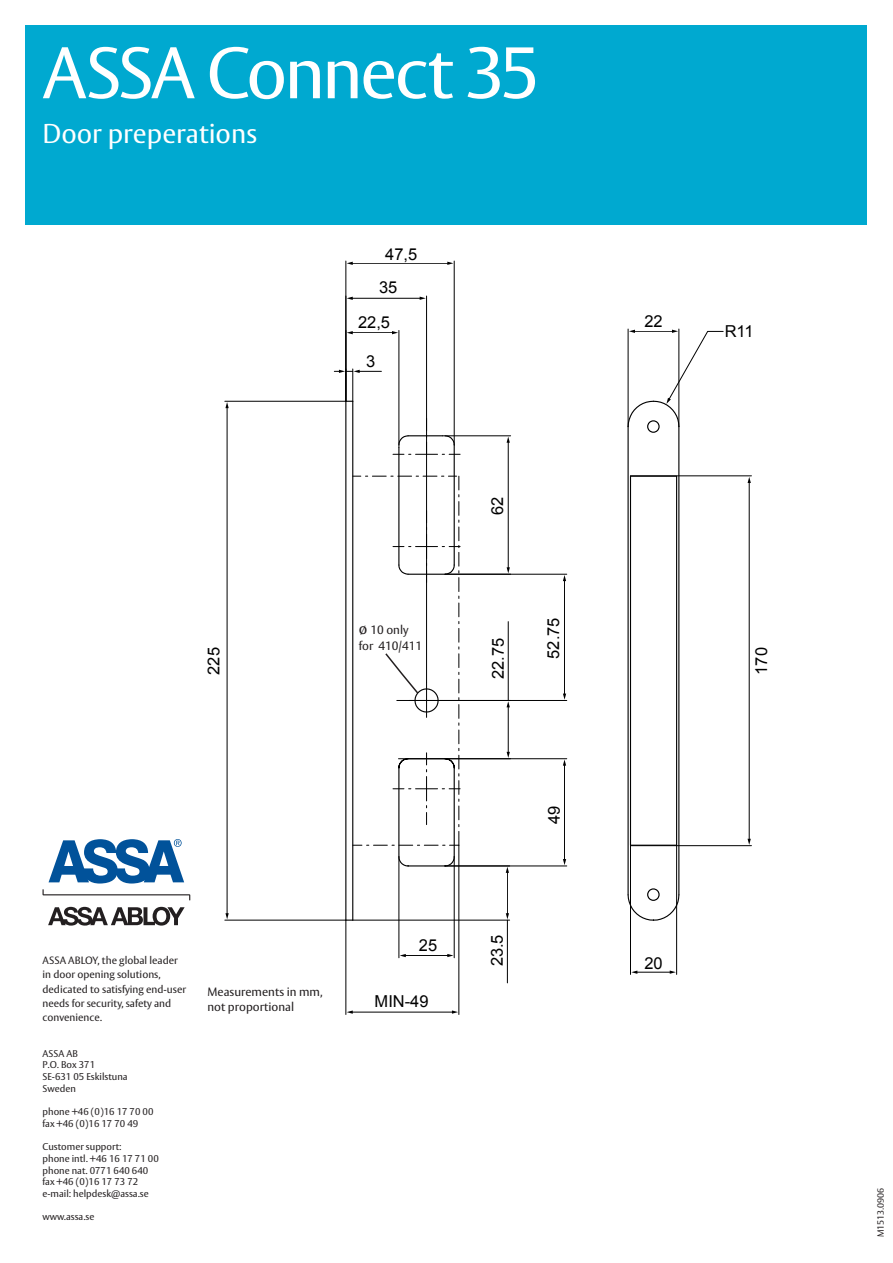
<style>
.page{position:relative;width:893px;height:1263px;background:#fff}
.page>*{position:absolute;margin:0;border:0;box-sizing:border-box;transform-origin:0 0}
.Huvudrubrik_framsida{font:72px "ASSA Vesta";letter-spacing:-.04em;color:#fff}
.Underrubrik_framsida{font:27px "ASSA Vesta";color:#fff}
.t1{font:16.5px "Arial";color:#000}
.Brödtext{font:12px/15.8px "ASSA Vesta";color:#231f20}
.t2{font:10.5px/14.2px "ASSA Vesta";color:#231f20}
.t3{font:9.75px "ASSA Vesta";color:#231f20}
.Brödtext-2{font:9px "ASSA Vesta";color:#231f20}
.s1{font-size:15px}
</style>
<div class="page">
<div style="left:26px;top:26px;width:841px;height:199px;background:#00a9d0"></div>
<svg style="left:43px;top:889px;width:147px;height:11px"></svg>
<svg style="left:48px;top:907px;width:137px;height:19px"></svg>
<svg style="left:49px;top:839px;width:135px;height:44px"></svg>
<hr style="left:346px;top:261px;width:1px;height:140px;background:#000">
<hr style="left:454px;top:261px;width:1px;height:184px;background:#000">
<hr style="left:352px;top:263px;width:96px;height:1px;background:#000">
<svg style="left:447px;top:262px;width:6px;height:3px"></svg>
<svg style="left:347px;top:262px;width:6px;height:3px"></svg>
<hr style="left:426px;top:296px;width:1px;height:386px;background:#000">
<hr style="left:352px;top:298px;width:69px;height:1px;background:#000">
<svg style="left:420px;top:297px;width:6px;height:3px"></svg>
<svg style="left:347px;top:297px;width:6px;height:3px"></svg>
<hr style="left:399px;top:330px;width:1px;height:117px;background:#000">
<hr style="left:352px;top:332px;width:41px;height:1px;background:#000">
<svg style="left:392px;top:331px;width:6px;height:3px"></svg>
<svg style="left:347px;top:331px;width:6px;height:3px"></svg>
<hr style="left:346px;top:920px;width:1px;height:94px;background:#000">
<hr style="left:459px;top:845px;width:1px;height:169px;background:#000">
<hr style="left:352px;top:1012px;width:101px;height:1px;background:#000">
<svg style="left:452px;top:1010px;width:6px;height:4px"></svg>
<svg style="left:347px;top:1010px;width:6px;height:4px"></svg>
<hr style="left:352px;top:369px;width:1px;height:32px;background:#000">
<svg style="left:334px;top:370px;width:47px;height:3px"></svg>
<svg style="left:346px;top:919px;width:7px;height:2px"></svg>
<hr style="left:225px;top:401px;width:121px;height:1px;background:#000">
<hr style="left:225px;top:920px;width:121px;height:1px;background:#000">
<hr style="left:227px;top:407px;width:1px;height:507px;background:#000">
<svg style="left:225px;top:913px;width:4px;height:6px"></svg>
<svg style="left:225px;top:402px;width:4px;height:6px"></svg>
<hr style="left:345px;top:401px;width:1px;height:519px;background:#000">
<hr style="left:443px;top:435px;width:68px;height:1px;background:#000">
<hr style="left:508px;top:442px;width:1px;height:126px;background:#000">
<svg style="left:507px;top:437px;width:3px;height:6px"></svg>
<svg style="left:507px;top:567px;width:3px;height:6px"></svg>
<hr style="left:454px;top:445px;width:1px;height:120px;background:#000">
<hr style="left:398px;top:447px;width:1px;height:118px;background:#000">
<hr style="left:352px;top:401px;width:1px;height:519px;background:#000">
<hr style="left:445px;top:866px;width:122px;height:1px;background:#000">
<hr style="left:445px;top:758px;width:122px;height:1px;background:#000">
<hr style="left:564px;top:764px;width:1px;height:96px;background:#000">
<svg style="left:563px;top:759px;width:3px;height:7px"></svg>
<svg style="left:563px;top:859px;width:3px;height:6px"></svg>
<hr style="left:454px;top:768px;width:1px;height:89px;background:#000">
<hr style="left:398px;top:768px;width:1px;height:89px;background:#000">
<hr style="left:353px;top:920px;width:157px;height:1px;background:#000">
<hr style="left:507px;top:872px;width:1px;height:42px;background:#000">
<svg style="left:506px;top:913px;width:3px;height:6px"></svg>
<svg style="left:506px;top:867px;width:3px;height:6px"></svg>
<hr style="left:507px;top:920px;width:1px;height:63px;background:#000">
<hr style="left:454px;top:857px;width:1px;height:101px;background:#000">
<hr style="left:399px;top:857px;width:1px;height:101px;background:#000">
<hr style="left:405px;top:955px;width:43px;height:1px;background:#000">
<svg style="left:400px;top:954px;width:6px;height:3px"></svg>
<svg style="left:447px;top:954px;width:6px;height:3px"></svg>
<svg style="left:398px;top:855px;width:57px;height:12px"></svg>
<hr style="left:443px;top:700px;width:124px;height:1px;background:#000">
<hr style="left:445px;top:574px;width:122px;height:1px;background:#000">
<hr style="left:564px;top:580px;width:1px;height:115px;background:#000">
<svg style="left:563px;top:575px;width:3px;height:6px"></svg>
<svg style="left:563px;top:693px;width:3px;height:7px"></svg>
<hr style="left:508px;top:706px;width:1px;height:47px;background:#000">
<svg style="left:507px;top:701px;width:3px;height:6px"></svg>
<svg style="left:507px;top:752px;width:3px;height:6px"></svg>
<hr style="left:508px;top:622px;width:1px;height:78px;background:#000">
<svg style="left:393px;top:418px;width:67px;height:37px"></svg>
<hr style="left:627px;top:427px;width:2px;height:468px;background:#000">
<hr style="left:678px;top:427px;width:1px;height:468px;background:#000">
<svg style="left:627px;top:894px;width:53px;height:27px"></svg>
<svg style="left:629px;top:475px;width:49px;height:370px"></svg>
<hr style="left:628px;top:329px;width:1px;height:98px;background:#000">
<hr style="left:679px;top:329px;width:1px;height:98px;background:#000">
<svg style="left:627px;top:330px;width:97px;height:98px"></svg>
<hr style="left:630px;top:845px;width:1px;height:129px;background:#000">
<hr style="left:676px;top:845px;width:1px;height:129px;background:#000">
<hr style="left:636px;top:972px;width:35px;height:1px;background:#000">
<svg style="left:670px;top:970px;width:6px;height:4px"></svg>
<svg style="left:631px;top:970px;width:6px;height:4px"></svg>
<hr style="left:630px;top:476px;width:121px;height:1px;background:#000">
<hr style="left:630px;top:845px;width:121px;height:1px;background:#000">
<hr style="left:749px;top:482px;width:1px;height:358px;background:#000">
<svg style="left:747px;top:839px;width:4px;height:6px"></svg>
<svg style="left:748px;top:477px;width:3px;height:6px"></svg>
<div style="left:647px;top:420px;width:13px;height:13px;border:1px solid #000;border-radius:50%"></div>
<div style="left:647px;top:888px;width:13px;height:13px;border:1px solid #000;border-radius:50%"></div>
<svg style="left:353px;top:476px;width:107px;height:370px"></svg>
<p class="Huvudrubrik_framsida" style="left:43px;top:30px;width:499px">ASSA Connect 35</p>
<p class="Underrubrik_framsida" style="left:43px;top:117px;width:216px">Door preperations</p>
<p class="t1" style="left:385px;top:243px;width:34px">47,5</p>
<p class="t1" style="left:379px;top:276px;width:20px">35</p>
<p class="t1" style="left:358px;top:311px;width:34px">22,5</p>
<p class="t1" style="left:366px;top:350px;width:11px">3</p>
<p class="t1" style="left:486px;top:515px;width:20px;rotate:-90deg">62</p>
<p class="t1" style="left:644px;top:310px;width:20px">22</p>
<p class="t1" style="left:725px;top:320px;width:30px">R11</p>
<p class="t1" style="left:542px;top:659px;width:43px;rotate:-90deg">52.75</p>
<p class="Brödtext" style="left:359px;top:623px;width:65px"><span class="s1">ø</span> 10 only for 410/411</p>
<p class="t1" style="left:487px;top:679px;width:43px;rotate:-90deg">22.75</p>
<p class="t1" style="left:202px;top:675px;width:29px;rotate:-90deg">225</p>
<p class="t1" style="left:750px;top:675px;width:29px;rotate:-90deg">170</p>
<p class="t2" style="left:43px;top:954px;width:137px">ASSA ABLOY, the global leader</p>
<p class="t2" style="left:43px;top:968px;width:145px">in door opening solutions, dedicated to satisfying end-user needs for security, safety and convenience.</p>
<p class="t3" style="left:43px;top:1047px;width:37px">ASSA AB</p>
<p class="t3" style="left:43px;top:1059px;width:54px">P.O. Box 371</p>
<p class="t3" style="left:43px;top:1070px;width:87px">SE-631 05 Eskilstuna</p>
<p class="t3" style="left:43px;top:1082px;width:35px">Sweden</p>
<p class="t3" style="left:43px;top:1106px;width:112px">phone +46 (0)16 17 70 00</p>
<p class="t3" style="left:43px;top:1117px;width:97px">fax +46 (0)16 17 70 49</p>
<p class="t3" style="left:43px;top:1141px;width:80px">Customer support:</p>
<p class="t3" style="left:43px;top:1152px;width:118px">phone intl. +46 16 17 71 00</p>
<p class="t3" style="left:43px;top:1164px;width:107px">phone nat. 0771 640 640</p>
<p class="t3" style="left:43px;top:1176px;width:97px">fax +46 (0)16 17 73 72</p>
<p class="t3" style="left:43px;top:1187px;width:108px">e-mail: helpdesk@assa.se</p>
<p class="t3" style="left:43px;top:1211px;width:53px">www.assa.se</p>
<p class="Brödtext" style="left:207px;top:984px;width:117px">Measurements in mm, not proportional</p>
<p class="t1" style="left:419px;top:933px;width:20px">25</p>
<p class="t1" style="left:375px;top:989px;width:55px">MIN-49</p>
<p class="t1" style="left:486px;top:966px;width:34px;rotate:-90deg">23.5</p>
<p class="t1" style="left:543px;top:824px;width:20px;rotate:-90deg">49</p>
<p class="t1" style="left:644px;top:952px;width:20px">20</p>
<p class="Brödtext-2" style="left:875px;top:1237px;width:51px;rotate:-90deg">M1513.0906</p>
</div>
